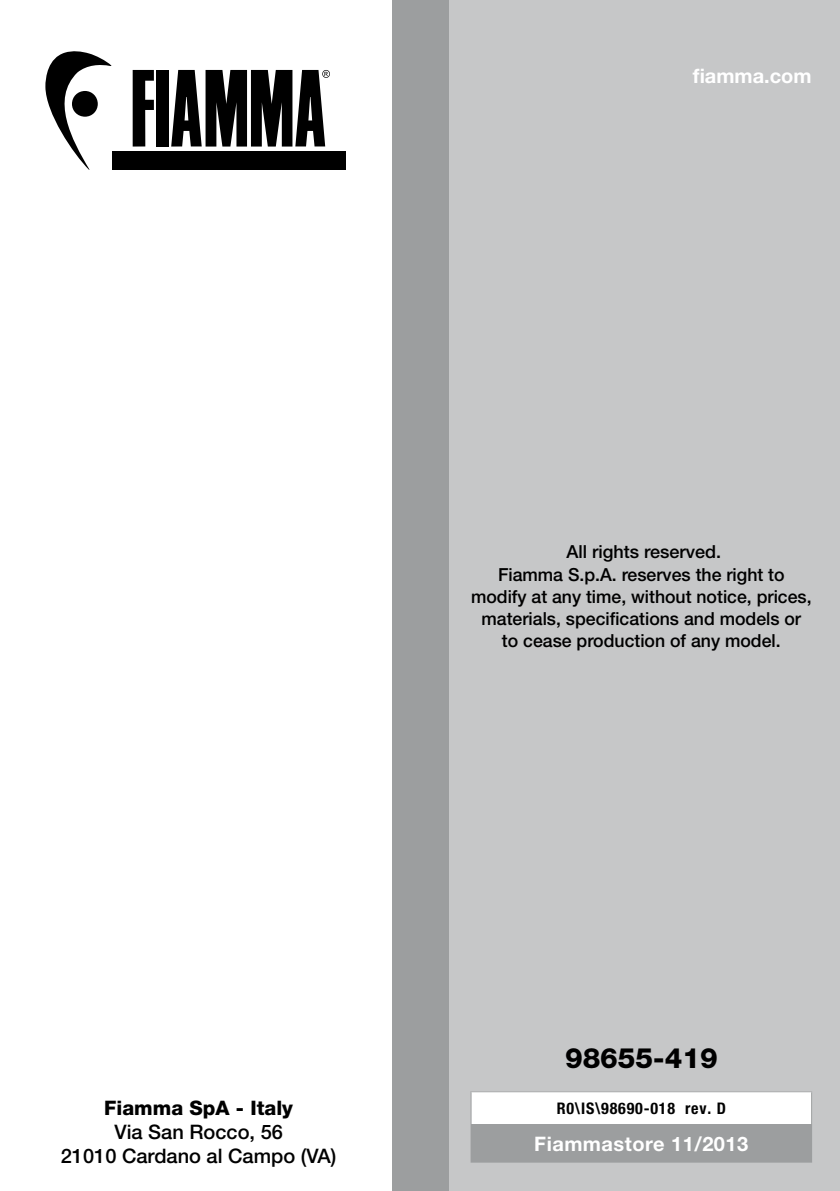
<style>
.page{position:relative;width:840px;height:1191px;background:#fff}
.page>*{position:absolute;margin:0;border:0;box-sizing:border-box;transform-origin:0 0}
.t1{font:800 28px "Helvetica Neue";color:#000}
.t2{font:500 20px/24px "Helvetica Neue";color:#000;text-align:center}
.t3{font:700 20px "Helvetica Neue";letter-spacing:.025em;color:#fff}
.t4{font:800 20px "Helvetica Neue";color:#000}
.t5{font:500 18px/22px "Helvetica Neue";color:#000;text-align:center}
.t6{font:700 condensed 16px "Helvetica Neue";letter-spacing:.05em;color:#000}
</style>
<div class="page">
<div style="left:448px;top:0;width:391px;height:1191px;background:#c6c7c8"></div>
<div style="left:112px;top:152px;width:234px;height:18px;background:#000"></div>
<div style="left:156px;top:70px;width:12px;height:77px;background:#000"></div>
<svg style="left:133px;top:70px;width:21px;height:77px"></svg>
<svg style="left:171px;top:70px;width:159px;height:77px"></svg>
<svg style="left:45px;top:51px;width:66px;height:119px"></svg>
<div style="left:72px;top:91px;width:26px;height:26px;background:#000;border-radius:50%"></div>
<div style="left:391px;top:0;width:57px;height:1191px;background:#9c9e9f"></div>
<div style="left:471px;top:1091px;width:340px;height:33px;background:#fff"></div>
<div style="left:471px;top:1124px;width:340px;height:38px;background:#9c9e9f"></div>
<hr style="left:470px;top:1091px;width:341px;height:1px;background:#9c9e9f">
<hr style="left:470px;top:1092px;width:1px;height:32px;background:#9c9e9f">
<hr style="left:810px;top:1092px;width:1px;height:32px;background:#9c9e9f">
<hr style="left:470px;top:1124px;width:341px;height:1px;background:#9c9e9f">
<hr style="left:470px;top:1125px;width:1px;height:36px;background:#9c9e9f">
<hr style="left:470px;top:1161px;width:341px;height:1px;background:#9c9e9f">
<p class="t3" style="left:692px;top:64px;width:120px">fiamma.com</p>
<p class="t5" style="left:471px;top:541px;width:342px">All rights reserved.<br>Fiamma S.p.A. reserves the right to modify at any time, without notice, prices, materials, specifications and models or<br>to cease production of any model.</p>
<p class="t4" style="left:104px;top:1095px;width:190px">Fiamma SpA - Italy</p>
<p class="t2" style="left:61px;top:1119px;width:277px">Via San Rocco, 56<br>21010 Cardano al Campo (VA)</p>
<h1 class="t1" style="left:564px;top:1041px;width:154px">98655-419</h1>
<p class="t6" style="left:556px;top:1099px;width:170px">R0\IS\98690-018 rev. D</p>
<p class="t3" style="left:534px;top:1131px;width:215px">Fiammastore 11/2013</p>
</div>
